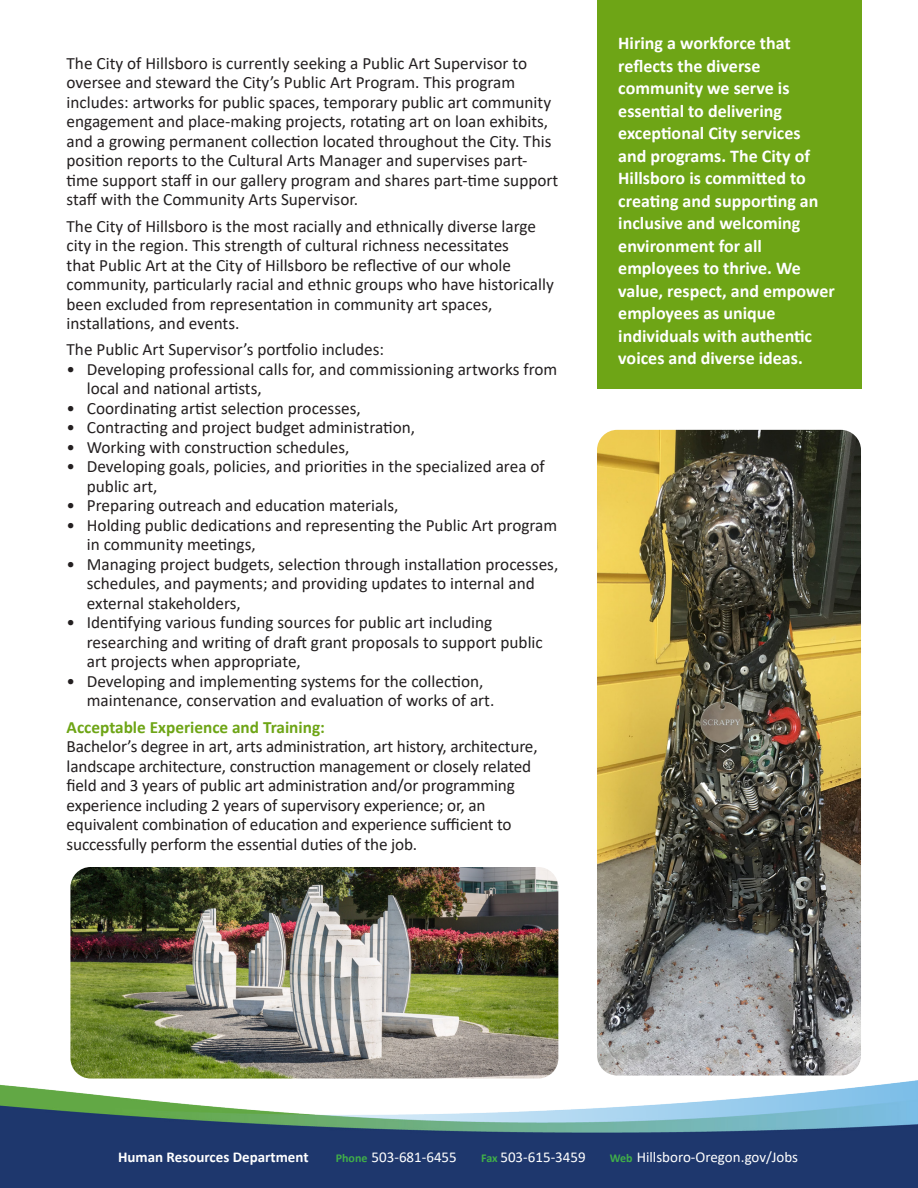
<style>
.page{position:relative;width:918px;height:1188px;background:#fff}
.page>*{position:absolute;margin:0;border:0;box-sizing:border-box;transform-origin:0 0}
.t1{font:700 18px/22.5px "Calibri";color:#fff}
.t2{font:17.25px/19.5px "Calibri";color:#231f20}
.t3{font:700 17.25px "Calibri";color:#6ea516}
.t4{font:15px "Calibri";color:#fff}
.t5{font:700 15px "Calibri";color:#fff}
.s1{font-weight:700;font-size:12px;color:#40ae49}
</style>
<div class="page">
<img style="left:0;top:1080px;width:918px;height:95px">
<div style="left:0;top:1175px;width:918px;height:13px;background:#1e376d"></div>
<img style="left:597px;top:430px;width:264px;height:646px">
<div style="left:597px;top:0;width:264px;height:389px;background:#6ea516"></div>
<img style="left:70px;top:867px;width:488px;height:212px">
<p class="t2" style="left:67px;top:53px;width:493px">The City of Hillsboro is currently seeking a Public Art Supervisor to oversee and steward the City’s Public Art Program. This program includes: artworks for public spaces, temporary public art community engagement and place-making projects, rotating art on loan exhibits, and a growing permanent collection located throughout the City. This position reports to the Cultural Arts Manager and supervises part&shy;time support staff in our gallery program and shares part-time support staff with the Community Arts Supervisor.</p>
<p class="t2" style="left:67px;top:216px;width:489px">The City of Hillsboro is the most racially and ethnically diverse large city in the region. This strength of cultural richness necessitates<br>that Public Art at the City of Hillsboro be reflective of our whole community, particularly racial and ethnic groups who have historically been excluded from representation in community art spaces, installations, and events.</p>
<p class="t2" style="left:67px;top:340px;width:319px">The Public Art Supervisor’s portfolio includes:</p>
<p class="t2" style="left:87px;top:359px;width:472px;text-indent:-20px">• Developing professional calls for, and commissioning artworks from local and national artists,</p>
<p class="t2" style="left:67px;top:398px;width:296px">• Coordinating artist selection processes,</p>
<p class="t2" style="left:67px;top:418px;width:350px">• Contracting and project budget administration,</p>
<p class="t2" style="left:67px;top:437px;width:284px">• Working with construction schedules,</p>
<p class="t2" style="left:87px;top:457px;width:460px;text-indent:-20px">• Developing goals, policies, and priorities in the specialized area of public art,</p>
<p class="t2" style="left:67px;top:496px;width:333px">• Preparing outreach and education materials,</p>
<p class="t2" style="left:87px;top:515px;width:472px;text-indent:-20px">• Holding public dedications and representing the Public Art program in community meetings,</p>
<p class="t2" style="left:87px;top:554px;width:473px;text-indent:-20px">• Managing project budgets, selection through installation processes, schedules, and payments; and providing updates to internal and external stakeholders,</p>
<p class="t2" style="left:87px;top:613px;width:458px;text-indent:-20px">• Identifying various funding sources for public art including researching and writing of draft grant proposals to support public art projects when appropriate,</p>
<p class="t2" style="left:87px;top:671px;width:409px;text-indent:-20px">• Developing and implementing systems for the collection, maintenance, conservation and evaluation of works of art.</p>
<p class="t3" style="left:67px;top:715px;width:260px">Acceptable Experience and Training:</p>
<p class="t2" style="left:67px;top:736px;width:473px">Bachelor’s degree in art, arts administration, art history, architecture, landscape architecture, construction management or closely related field and 3 years of public art administration and/or programming experience including 2 years of supervisory experience; or, an equivalent combination of education and experience sufficient to successfully perform the essential duties of the job.</p>
<p class="t1" style="left:618px;top:32px;width:218px">Hiring a workforce that reflects the diverse community we serve is essential to delivering exceptional City services<br>and programs. The City of<br>Hillsboro is committed to creating and supporting an inclusive and welcoming environment for all employees to thrive. We value, respect, and empower employees as unique individuals with authentic voices and diverse ideas.</p>
<p class="t5" style="left:118px;top:1146px;width:192px">Human Resources Department</p>
<p class="t4" style="left:336px;top:1146px;width:123px"><span class="s1">Phone</span> 503-681-6455</p>
<p class="t4" style="left:481px;top:1146px;width:106px"><span class="s1">Fax</span> 503-615-3459</p>
<p class="t4" style="left:610px;top:1146px;width:190px"><span class="s1">Web</span> Hillsboro-Oregon.gov/Jobs</p>
</div>
